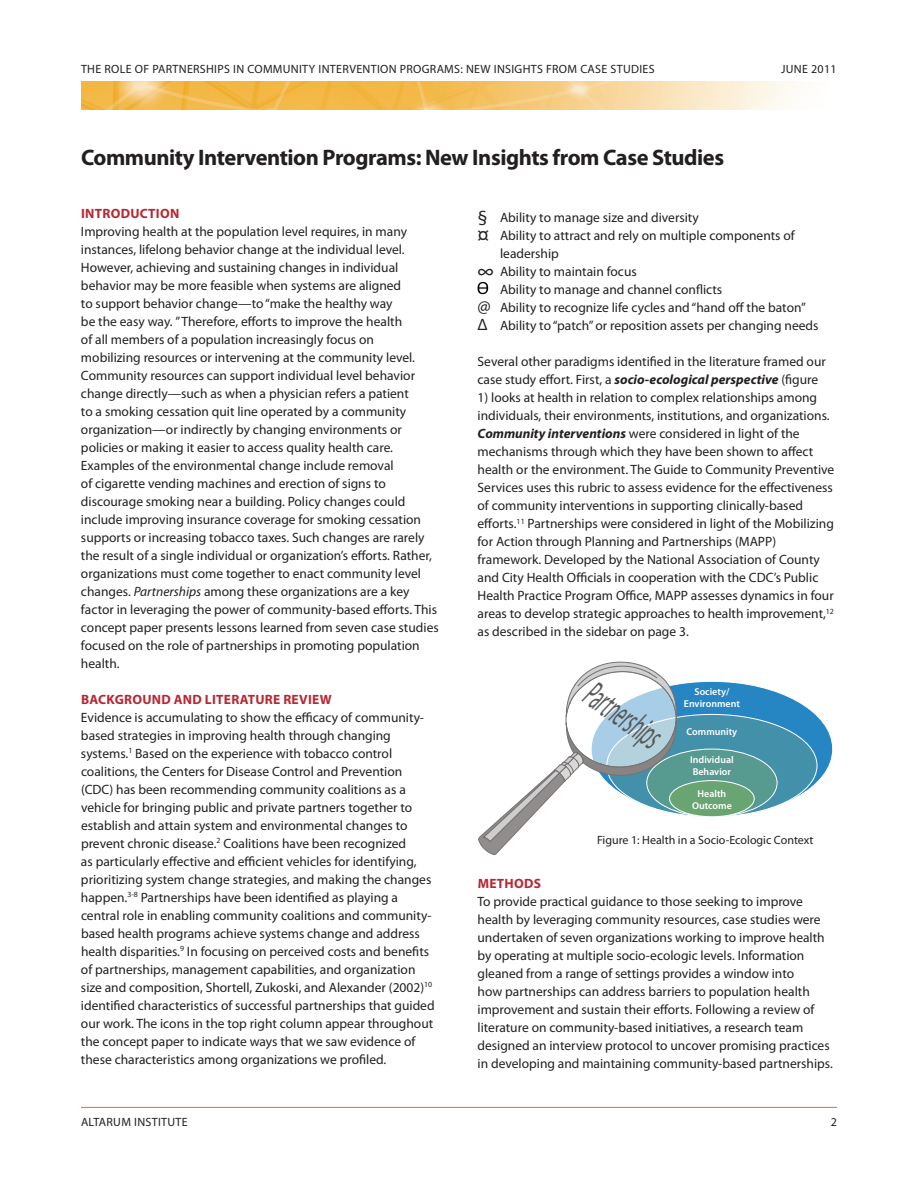
<style>
.page{position:relative;width:918px;height:1188px;background:#fff}
.page>*{position:absolute;margin:0;border:0;box-sizing:border-box;transform-origin:0 0}
.t1{font:37.65px "Myriad Pro";color:#57585a;scale:.44 1}
.t2{font:700 22.5px "Myriad Pro";letter-spacing:-.02em;color:#231f20}
.t3{font:13.5px/18px "Myriad Pro";color:#231f20}
.t4{font:700 13.5px "Myriad Pro";letter-spacing:.02em;color:#b72834}
.t5{font:12px "Myriad Pro";letter-spacing:.025em;color:#231f20}
.t6{font:12px "Myriad Pro";color:#231f20}
.t7{font:600 10.05px/12px "Myriad Pro";color:#fff;text-align:center}
.s1{font-style:italic}
.s2{font-size:19.5px}
.s3{font-size:22.5px}
.s4{font-size:18px}
.s5{font-size:16.5px}
.s6{font-weight:700;font-style:italic}
</style>
<div class="page">
<img style="left:81px;top:81px;width:715px;height:29px">
<hr style="left:81px;top:1107px;width:756px;height:1px;background:#cb7a16">
<svg style="left:478px;top:282px;width:10px;height:12px"></svg>
<div style="left:591px;top:681px;width:242px;height:136px;background:#2686c3;border-radius:50%"></div>
<div style="left:607px;top:714px;width:210px;height:103px;background:#4290aa;border-radius:50%"></div>
<div style="left:647px;top:749px;width:130px;height:68px;background:#579b90;border-radius:50%"></div>
<div style="left:670px;top:781px;width:84px;height:36px;background:#69a572;border-radius:50%"></div>
<div style="left:669px;top:780px;width:86px;height:37px;border:1px solid #fff;border-radius:50%"></div>
<svg style="left:479px;top:662px;width:198px;height:193px"></svg>
<p class="t5" style="left:81px;top:62px;width:575px">THE ROLE OF PARTNERSHIPS IN COMMUNITY INTERVENTION PROGRAMS: NEW INSIGHTS FROM CASE STUDIES</p>
<p class="t5" style="left:781px;top:62px;width:57px">JUNE 2011</p>
<h2 class="t2" style="left:81px;top:143px;width:645px">Community Intervention Programs: New Insights from Case Studies</h2>
<p class="t4" style="left:81px;top:204px;width:100px">Introduction</p>
<p class="t3" style="left:81px;top:222px;width:359px">Improving health at the population level requires, in many instances, lifelong behavior change at the individual level.<br>However, achieving and sustaining changes in individual behavior may be more feasible when systems are aligned<br>to support behavior change—to “make the healthy way<br>be the easy way. ” Therefore, efforts to improve the health<br>of all members of a population increasingly focus on<br>mobilizing resources or intervening at the community level.<br>Community resources can support individual level behavior change directly—such as when a physician refers a patient<br>to a smoking cessation quit line operated by a community organization—or indirectly by changing environments or policies or making it easier to access quality health care.<br>Examples of the environmental change include removal<br>of cigarette vending machines and erection of signs to discourage smoking near a building. Policy changes could include improving insurance coverage for smoking cessation supports or increasing tobacco taxes. Such changes are rarely the result of a single individual or organization’s efforts. Rather, organizations must come together to enact community level changes. <span class="s1">Partnerships</span> among these organizations are a key factor in leveraging the power of community-based efforts. This concept paper presents lessons learned from seven case studies focused on the role of partnerships in promoting population health.</p>
<p class="t4" style="left:81px;top:690px;width:62px">BACKGROUND</p>
<p class="t4" style="left:174px;top:690px;width:159px">AND LITERATURE REVIEW</p>
<p class="t3" style="left:81px;top:708px;width:355px">Evidence is accumulating to show the efficacy of community&shy;based strategies in improving health through changing systems.<sup>1</sup> Based on the experience with tobacco control coalitions, the Centers for Disease Control and Prevention (CDC) has been recommending community coalitions as a vehicle for bringing public and private partners together to establish and attain system and environmental changes to prevent chronic disease.<sup>2</sup> Coalitions have been recognized<br>as particularly effective and efficient vehicles for identifying, prioritizing system change strategies, and making the changes happen.<sup>3-8</sup> Partnerships have been identified as playing a central role in enabling community coalitions and community&shy;based health programs achieve systems change and address health disparities.<sup>9</sup> In focusing on perceived costs and benefits of partnerships, management capabilities, and organization size and composition, Shortell, Zukoski, and Alexander (2002)<sup>10 </sup>identified characteristics of successful partnerships that guided our work. The icons in the top right column appear throughout the concept paper to indicate ways that we saw evidence of these characteristics among organizations we profiled.</p>
<p class="t3" style="left:478px;top:208px;width:223px"><span class="s2">§</span> Ability to manage size and diversity</p>
<p class="t3" style="left:478px;top:226px;width:319px"><span class="s3">¤</span> Ability to attract and rely on multiple components of</p>
<p class="t3" style="left:500px;top:244px;width:60px">leadership</p>
<p class="t3" style="left:478px;top:262px;width:161px"><span class="s3">∞</span> Ability to maintain focus</p>
<p class="t3" style="left:500px;top:280px;width:224px">Ability to manage and channel conflicts</p>
<p class="t3" style="left:478px;top:298px;width:330px"><span class="s4">@</span> Ability to recognize life cycles and “hand off the baton”</p>
<p class="t3" style="left:478px;top:316px;width:342px"><span class="s5">Δ</span> Ability to “patch” or reposition assets per changing needs</p>
<p class="t3" style="left:478px;top:352px;width:350px">Several other paradigms identified in the literature framed our case study effort. First, a <span class="s6">socio-ecological perspective</span> (figure</p>
<p class="t3" style="left:478px;top:388px;width:358px">1) looks at health in relation to complex relationships among individuals, their environments, institutions, and organizations.<br><span class="s6">Community interventions</span> were considered in light of the mechanisms through which they have been shown to affect health or the environment. The Guide to Community Preventive Services uses this rubric to assess evidence for the effectiveness of community interventions in supporting clinically-based efforts.<sup>11</sup> Partnerships were considered in light of the Mobilizing for Action through Planning and Partnerships (MAPP) framework. Developed by the National Association of County and City Health Officials in cooperation with the CDC’s Public Health Practice Program Office, MAPP assesses dynamics in four areas to develop strategic approaches to health improvement,<sup>12 </sup>as described in the sidebar on page 3.</p>
<h1 class="t1" style="left:601px;top:671px;width:195px;rotate:35deg">Partnerships</h1>
<p class="t7" style="left:684px;top:686px;width:57px">Society/<br>Environment</p>
<p class="t7" style="left:687px;top:726px;width:52px">Community</p>
<p class="t7" style="left:690px;top:753px;width:45px;text-align:left">Individual<br>Behavior</p>
<p class="t7" style="left:692px;top:787px;width:41px">Health<br>Outcome</p>
<p class="t6" style="left:597px;top:833px;width:218px">Figure 1: Health in a Socio-Ecologic Context</p>
<p class="t4" style="left:478px;top:875px;width:65px">METHODS</p>
<p class="t3" style="left:478px;top:892px;width:357px">To provide practical guidance to those seeking to improve health by leveraging community resources, case studies were undertaken of seven organizations working to improve health by operating at multiple socio-ecologic levels. Information gleaned from a range of settings provides a window into<br>how partnerships can address barriers to population health improvement and sustain their efforts. Following a review of literature on community-based initiatives, a research team designed an interview protocol to uncover promising practices in developing and maintaining community-based partnerships.</p>
<p class="t5" style="left:81px;top:1115px;width:108px">ALTARUM INSTITUTE</p>
<p class="t5" style="left:831px;top:1115px;width:8px">2</p>
</div>
